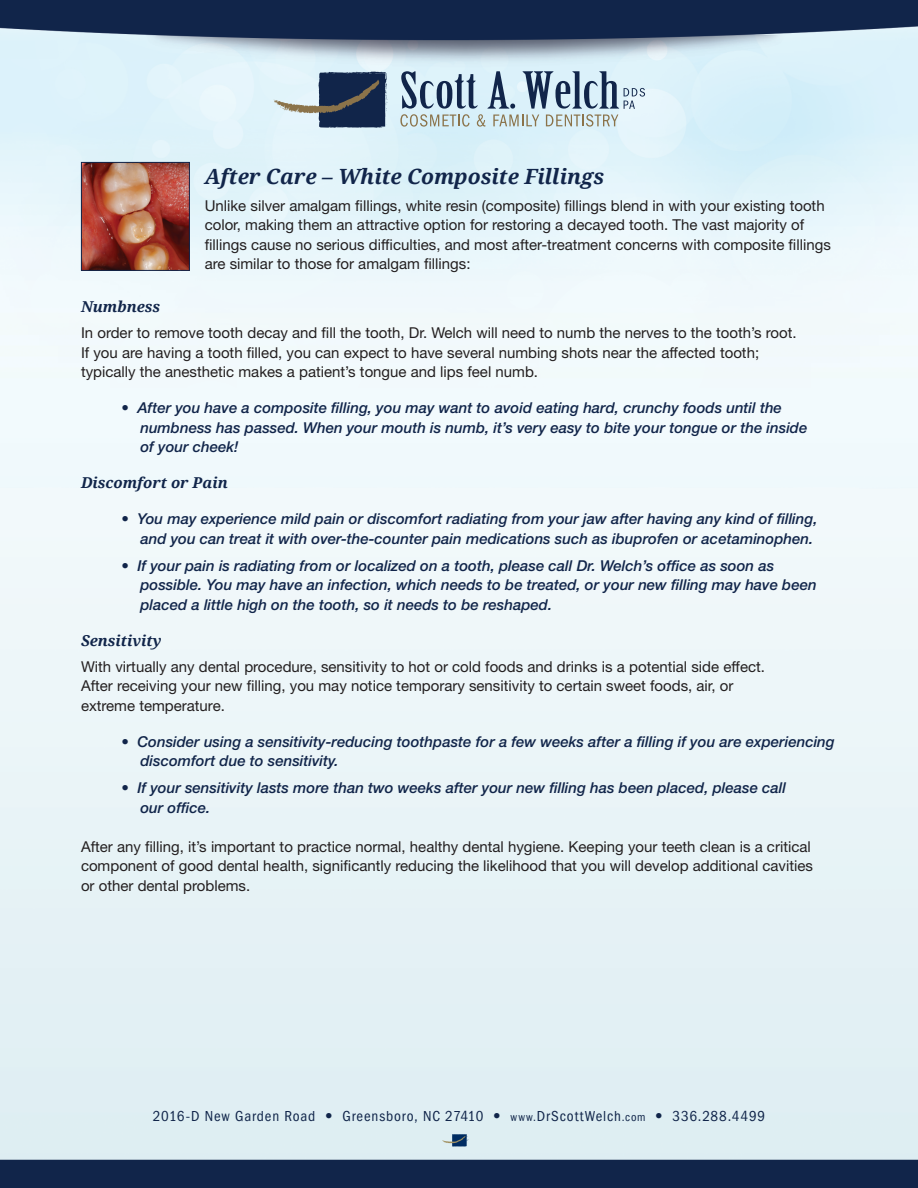
<style>
.page{position:relative;width:918px;height:1188px;background:#fff}
.page>*{position:absolute;margin:0;border:0;box-sizing:border-box;transform-origin:0 0}
.t1{font:italic 700 21px "Noto Serif";color:#11254a}
.t2{font:15px/19.5px "Helvetica Neue LT Std";color:#231f20}
.t3{font:italic 500 15px/19.5px "Helvetica Neue LT Std";color:#11254a}
.t4{font:condensed 15px "Franklin Gothic";letter-spacing:.055em;color:#11254a}
.t5{font:italic 700 15px "Noto Serif";color:#11254a}
.s1{font-family:"Helvetica Neue LT Std";font-weight:800;font-stretch:normal}
.s2{font-size:12px}
</style>
<div class="page">
<img style="left:0;top:0;width:918px;height:1188px">
<svg style="left:273px;top:71px;width:115px;height:58px;background:#738193"></svg>
<svg style="left:400px;top:71px;width:245px;height:56px;background:#adc0cb"></svg>
<svg style="left:442px;top:1134px;width:26px;height:13px"></svg>
<img style="left:83px;top:164px;width:105px;height:105px">
<div style="left:81px;top:162px;width:109px;height:109px;border:1px solid #11254a"></div>
<p class="t1" style="left:205px;top:165px;width:401px">After Care – White Composite Fillings</p>
<p class="t2" style="left:205px;top:195px;width:628px">Unlike silver amalgam fillings, white resin (composite) fillings blend in with your existing tooth color, making them an attractive option for restoring a decayed tooth. The vast majority of fillings cause no serious difficulties, and most after-treatment concerns with composite fillings are similar to those for amalgam fillings:</p>
<p class="t5" style="left:81px;top:298px;width:81px">Numbness</p>
<p class="t2" style="left:81px;top:323px;width:717px">In order to remove tooth decay and fill the tooth, Dr. Welch will need to numb the nerves to the tooth’s root.</p>
<p class="t2" style="left:81px;top:342px;width:680px">If you are having a tooth filled, you can expect to have several numbing shots near the affected tooth;</p>
<p class="t2" style="left:81px;top:362px;width:459px">typically the anesthetic makes a patient’s tongue and lips feel numb.</p>
<p class="t3" style="left:122px;top:398px;width:662px">• After you have a composite filling, you may want to avoid eating hard, crunchy foods until the</p>
<p class="t3" style="left:140px;top:417px;width:669px">numbness has passed. When your mouth is numb, it’s very easy to bite your tongue or the inside</p>
<p class="t3" style="left:140px;top:437px;width:100px">of your cheek!</p>
<p class="t5" style="left:81px;top:474px;width:148px">Discomfort or Pain</p>
<p class="t3" style="left:122px;top:509px;width:698px">• You may experience mild pain or discomfort radiating from your jaw after having any kind of filling,</p>
<p class="t3" style="left:140px;top:528px;width:674px">and you can treat it with over-the-counter pain medications such as ibuprofen or acetaminophen.</p>
<p class="t3" style="left:122px;top:555px;width:654px">• If your pain is radiating from or localized on a tooth, please call Dr. Welch’s office as soon as</p>
<p class="t3" style="left:140px;top:575px;width:678px">possible. You may have an infection, which needs to be treated, or your new filling may have been placed a little high on the tooth, so it needs to be reshaped.</p>
<p class="t5" style="left:81px;top:632px;width:82px">Sensitivity</p>
<p class="t2" style="left:81px;top:657px;width:686px">With virtually any dental procedure, sensitivity to hot or cold foods and drinks is a potential side effect.</p>
<p class="t2" style="left:81px;top:676px;width:654px">After receiving your new filling, you may notice temporary sensitivity to certain sweet foods, air, or</p>
<p class="t2" style="left:81px;top:696px;width:145px">extreme temperature.</p>
<p class="t3" style="left:122px;top:732px;width:715px">• Consider using a sensitivity-reducing toothpaste for a few weeks after a filling if you are experiencing</p>
<p class="t3" style="left:140px;top:751px;width:200px">discomfort due to sensitivity.</p>
<p class="t3" style="left:122px;top:778px;width:666px">• If your sensitivity lasts more than two weeks after your new filling has been placed, please call</p>
<p class="t3" style="left:140px;top:798px;width:72px">our office.</p>
<p class="t2" style="left:81px;top:837px;width:734px">After any filling, it’s important to practice normal, healthy dental hygiene. Keeping your teeth clean is a critical component of good dental health, significantly reducing the likelihood that you will develop additional cavities</p>
<p class="t2" style="left:81px;top:876px;width:171px">or other dental problems.</p>
<p class="t4" style="left:153px;top:1107px;width:614px">2016-D New Garden Road <span class="s1">•</span> Greensboro, NC 27410 <span class="s1">•</span> <span class="s2">www.</span>DrScottWelch<span class="s2">.com</span> <span class="s1">•</span> 336.288.4499</p>
</div>
